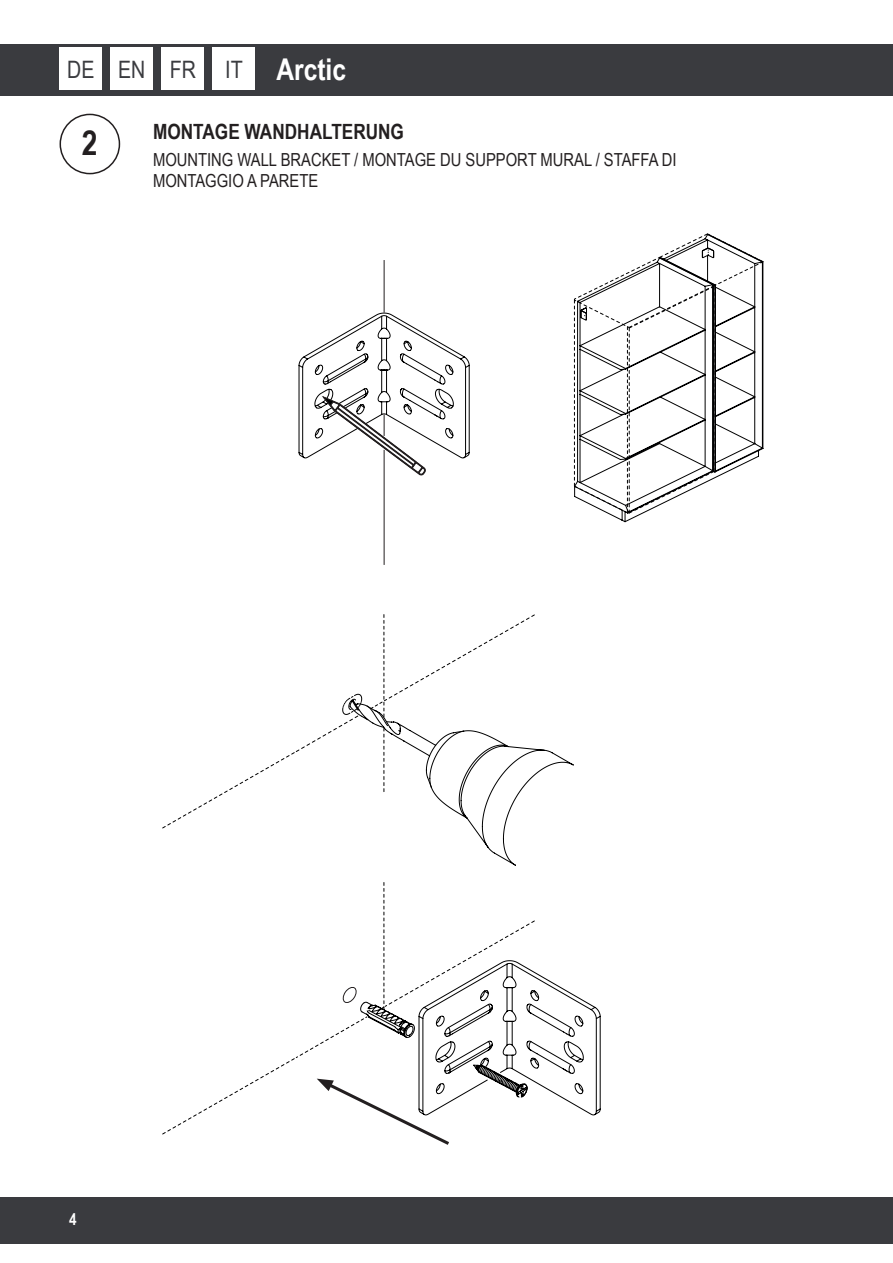
<style>
.page{position:relative;width:893px;height:1263px;background:#fff}
.page>*{position:absolute;margin:0;border:0;box-sizing:border-box;transform-origin:0 0}
.Fließtext{font:700 34.5px "Arial Narrow";color:#231f20}
.t1{font:24px "Arial Narrow";color:#3a3b3f}
.Fließtext-2{font:700 21px "Arial Narrow";color:#231f20}
.Fließtext-3{font:18px/21px "Arial Narrow";color:#231f20}
.t2{font:700 16.5px "Arial Narrow";color:#fff}
.s1{font-weight:700;font-size:30px;color:#fff}
</style>
<div class="page">
<div style="left:0;top:45px;width:893px;height:51px;background:#3a3b3f"></div>
<div style="left:0;top:1197px;width:893px;height:47px;background:#3a3b3f"></div>
<div style="left:60px;top:47px;width:42px;height:42px;background:#fff"></div>
<div style="left:111px;top:47px;width:42px;height:42px;background:#fff"></div>
<div style="left:162px;top:47px;width:42px;height:42px;background:#fff"></div>
<div style="left:213px;top:47px;width:42px;height:42px;background:#fff"></div>
<div style="left:60px;top:114px;width:60px;height:60px;border:2px solid #231f20;border-radius:50%"></div>
<svg style="left:162px;top:614px;width:412px;height:243px"></svg>
<svg style="left:500px;top:857px;width:101px;height:259px"></svg>
<svg style="left:162px;top:882px;width:373px;height:263px"></svg>
<svg style="left:608px;top:261px;width:156px;height:262px"></svg>
<svg style="left:573px;top:233px;width:190px;height:281px"></svg>
<svg style="left:298px;top:260px;width:172px;height:219px"></svg>
<hr style="left:384px;top:450px;width:1px;height:115px;background:#231f20">
<p class="t1" style="left:67px;top:52px;width:280px">DE EN FR IT <span class="s1">Arctic</span></p>
<p class="Fließtext" style="left:82px;top:117px;width:17px">2</p>
<p class="Fließtext-2" style="left:153px;top:115px;width:252px">MONTAGE WANDHALTERUNG</p>
<p class="Fließtext-3" style="left:153px;top:148px;width:525px">MOUNTING WALL BRACKET / MONTAGE DU SUPPORT MURAL / STAFFA DI<br>MONTAGGIO A PARETE</p>
<p class="t2" style="left:69px;top:1207px;width:9px">4</p>
</div>
